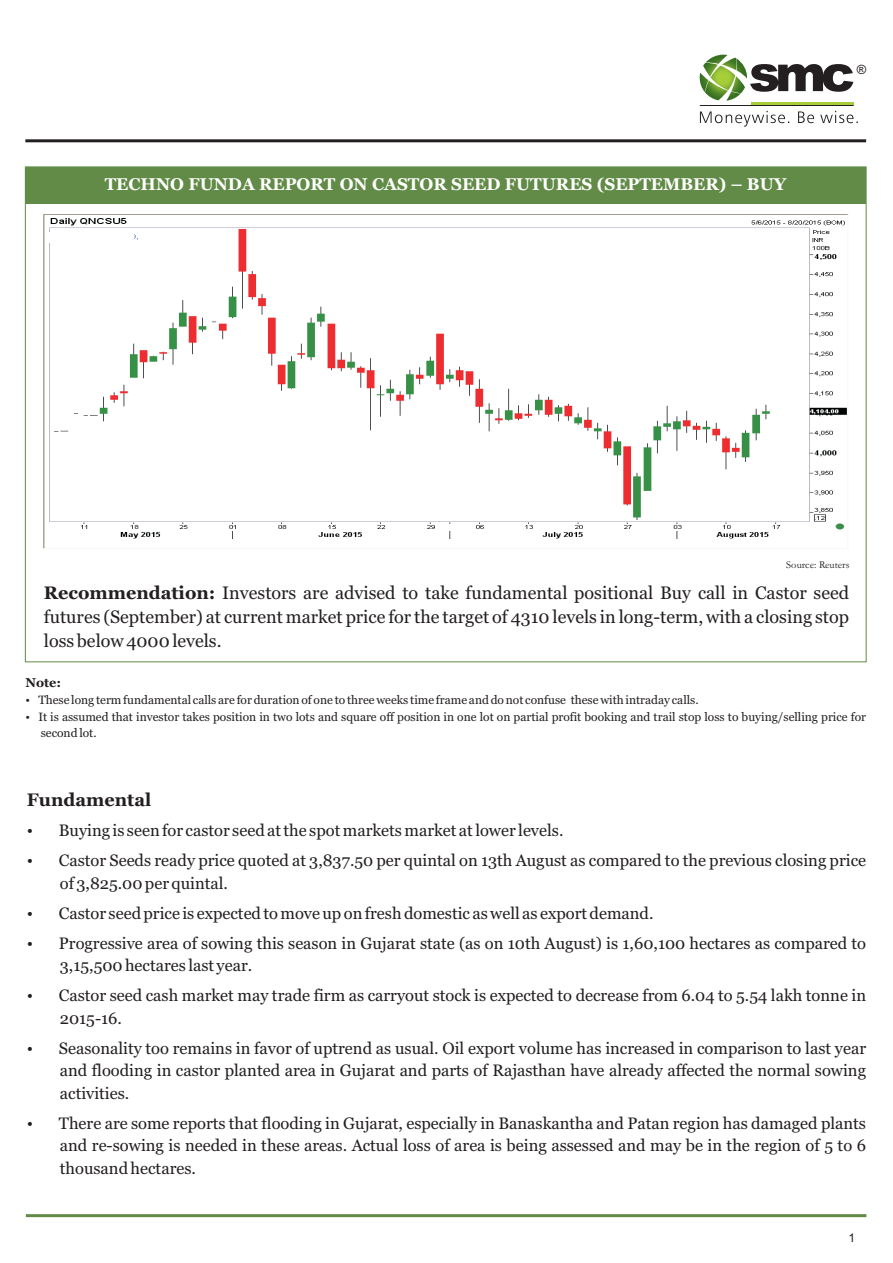
<style>
.page{position:relative;width:893px;height:1263px;background:#fff}
.page>*{position:absolute;margin:0;border:0;box-sizing:border-box;transform-origin:0 0}
.t1{font:18px/23.7px "Georgia";color:#231f20;text-align:justify}
.t2{font:700 18px "Georgia";color:#231f20}
.t3{font:700 16.95px "Georgia";color:#fff}
.t4{font:16.5px/22.5px "Georgia";color:#231f20}
.t5{font:700 12.75px "Georgia";color:#231f20}
.t6{font:12.75px "Arial";color:#231f20}
.t7{font:12px/15.8px "Georgia";color:#231f20}
.t8{font:12px "Arial";color:#231f20}
.t9{font:10.5px "Garamond";color:#231f20}
.s1{font-weight:700}
</style>
<div class="page">
<hr style="left:26px;top:1214px;width:840px;height:3px;background:#628b47">
<hr style="left:25px;top:139px;width:841px;height:3px;background:#231f20">
<div style="left:25px;top:167px;width:841px;height:37px;background:#628b47"></div>
<img style="left:43px;top:214px;width:805px;height:335px">
<svg style="left:750px;top:64px;width:103px;height:28px"></svg>
<img style="left:700px;top:55px;width:47px;height:46px">
<hr style="left:750px;top:102px;width:103px;height:3px;background:#a6ce39">
<svg style="left:700px;top:111px;width:158px;height:16px"></svg>
<hr style="left:700px;top:105px;width:153px;height:1px;background:#231f20">
<div style="left:139px;top:232px;width:60px;height:10px;background:#fff"></div>
<div style="left:50px;top:232px;width:84px;height:10px;background:#fff"></div>
<p class="t3" style="left:105px;top:177px;width:683px">TECHNO FUNDA REPORT ON CASTOR SEED FUTURES (SEPTEMBER) – BUY</p>
<p class="t6" style="left:857px;top:64px;width:11px">®</p>
<p class="t9" style="left:786px;top:561px;width:65px">Source: Reuters</p>
<p class="t1" style="left:44px;top:583px;width:807px"><span class="s1">Recommendation:</span> Investors are advised to take fundamental positional Buy call in Castor seed futures (September) at current market price for the target of 4310 levels in long-term, with a closing stop loss below 4000 levels.</p>
<p class="t5" style="left:25px;top:677px;width:37px">Note:</p>
<p class="t7" style="left:25px;top:693px;width:675px">•These long term fundamental calls are for duration of one to three weeks time frame and do not confuse these with intraday calls.</p>
<p class="t7" style="left:41px;top:710px;width:827px;text-indent:-15px">•It is assumed that investor takes position in two lots and square off position in one lot on partial profit booking and trail stop loss to buying/selling price for second lot.</p>
<p class="t2" style="left:27px;top:792px;width:126px">Fundamental</p>
<p class="t4" style="left:27px;top:820px;width:538px">•Buying is seen for castor seed at the spot markets market at lower levels.</p>
<p class="t4" style="left:60px;top:850px;width:808px;text-indent:-33px">•Castor Seeds ready price quoted at 3,837.50 per quintal on 13th August as compared to the previous closing price of 3,825.00 per quintal.</p>
<p class="t4" style="left:27px;top:903px;width:628px">•Castor seed price is expected to move up on fresh domestic as well as export demand.</p>
<p class="t4" style="left:60px;top:933px;width:808px;text-indent:-33px">•Progressive area of sowing this season in Gujarat state (as on 10th August) is 1,60,100 hectares as compared to<br>3,15,500 hectares last year.</p>
<p class="t4" style="left:60px;top:985px;width:808px;text-indent:-33px">•Castor seed cash market may trade firm as carryout stock is expected to decrease from 6.04 to 5.54 lakh tonne in<br>2015-16.</p>
<p class="t4" style="left:60px;top:1038px;width:808px;text-align:justify;text-indent:-33px">•Seasonality too remains in favor of uptrend as usual. Oil export volume has increased in comparison to last year and flooding in castor planted area in Gujarat and parts of Rajasthan have already affected the normal sowing activities.</p>
<p class="t4" style="left:60px;top:1113px;width:808px;text-align:justify;text-indent:-33px">•There are some reports that flooding in Gujarat, especially in Banaskantha and Patan region has damaged plants and re-sowing is needed in these areas. Actual loss of area is being assessed and may be in the region of 5 to 6 thousand hectares.</p>
<p class="t8" style="left:849px;top:1233px;width:8px">1</p>
</div>
